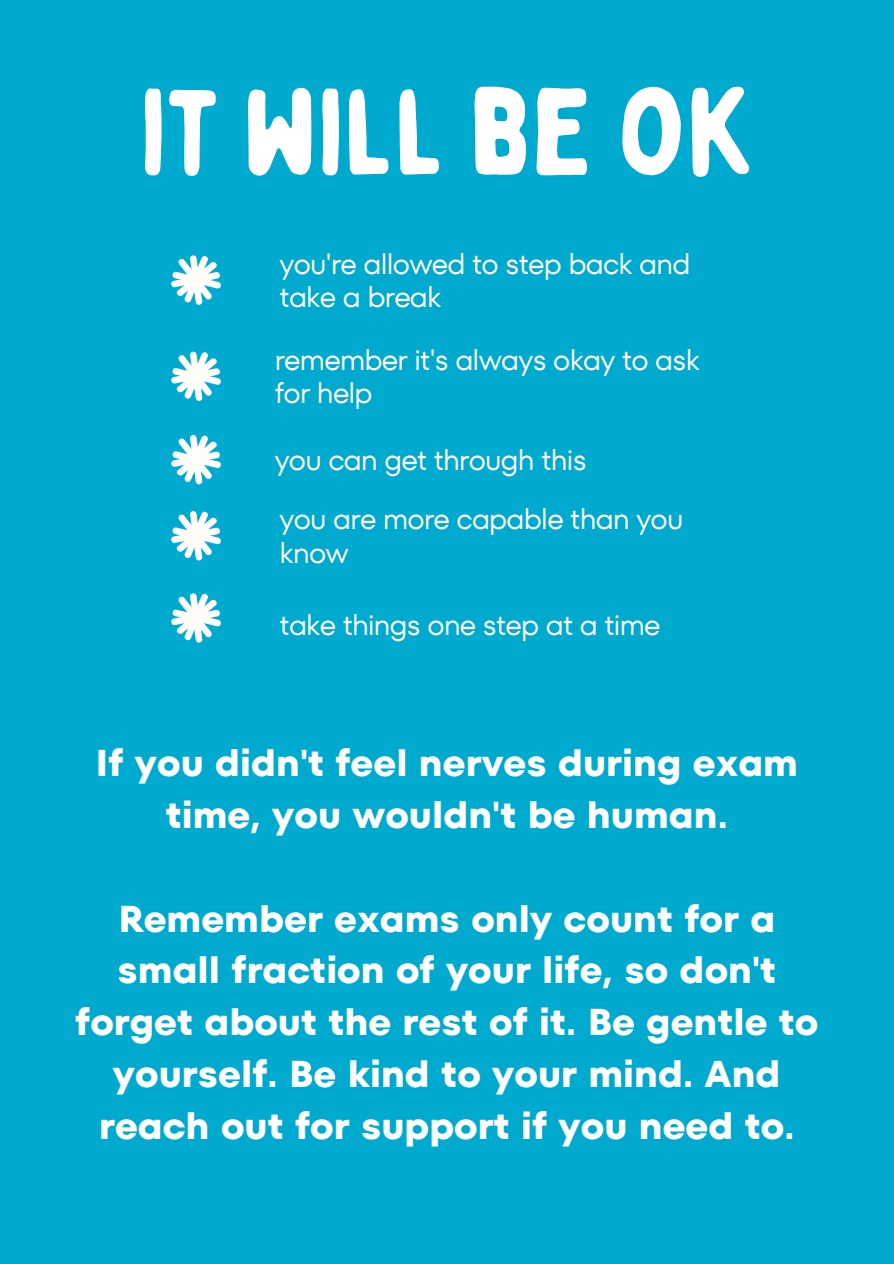
<style>
.page{position:relative;width:894px;height:1264px;background:#fff}
.page>*{position:absolute;margin:0;border:0;box-sizing:border-box;transform-origin:0 0}
.t1{font:121.65px "Bobby Jones Soft";color:#fff}
.t2{font:700 37.2px/51.8px "TT Fors";color:#fff;text-align:center}
.t3{font:29.1px/33.5px "TT Fors";letter-spacing:-.025em;color:#fff}
</style>
<div class="page">
<div style="left:0;top:0;width:893px;height:1263px;background:#00a9ce"></div>
<svg style="left:171px;top:255px;width:50px;height:50px"></svg>
<svg style="left:171px;top:351px;width:50px;height:50px"></svg>
<svg style="left:171px;top:435px;width:50px;height:49px"></svg>
<svg style="left:171px;top:511px;width:50px;height:49px"></svg>
<svg style="left:171px;top:593px;width:50px;height:49px"></svg>
<h1 class="t1" style="left:140px;top:57px;width:619px">IT WILL BE OK</h1>
<p class="t3" style="left:279px;top:247px;width:412px">you're allowed to step back and take a break</p>
<p class="t3" style="left:275px;top:343px;width:426px">remember it's always okay to ask for help</p>
<p class="t3" style="left:275px;top:430px;width:410px;line-height:59.4px">you can get through this<br>you are more capable than you</p>
<p class="t3" style="left:279px;top:536px;width:71px">know</p>
<p class="t3" style="left:279px;top:608px;width:382px">take things one step at a time</p>
<p class="t2" style="left:95px;top:737px;width:704px">If you didn't feel nerves during exam time, you wouldn't be human.</p>
<p class="t2" style="left:75px;top:892px;width:744px">Remember exams only count for a small fraction of your life, so don't forget about the rest of it. Be gentle to yourself. Be kind to your mind. And reach out for support if you need to.</p>
</div>
